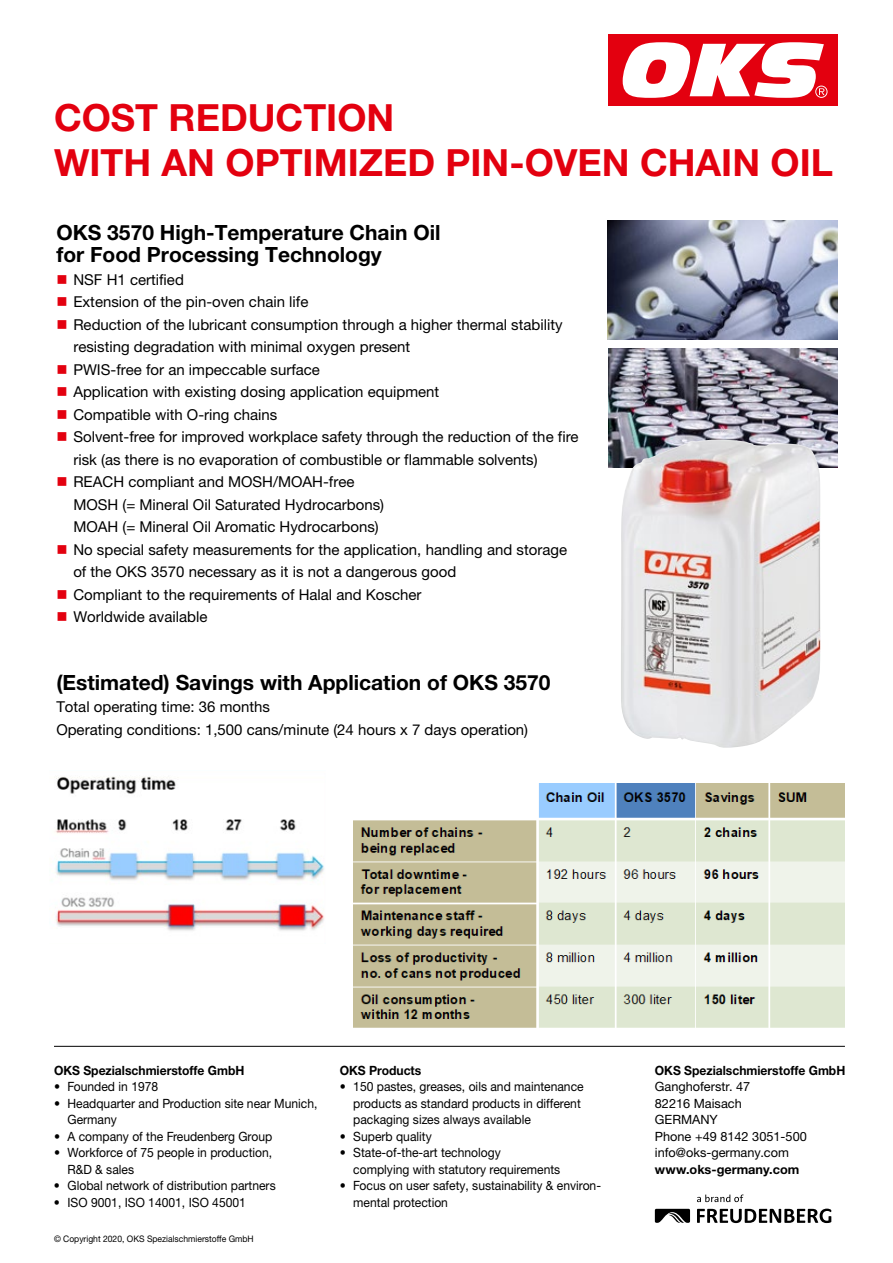
<style>
.page{position:relative;width:893px;height:1263px;background:#fff}
.page>*{position:absolute;margin:0;border:0;box-sizing:border-box;transform-origin:0 0}
.t1{font:700 37.5px/45px "Helvetica Neue LTW1 G";color:#e3000f}
.t2{font:700 21px/22.5px "Helvetica Neue LTW1 G";color:#000}
.t3{font:15px/22.5px "Helvetica Neue LTW1 G";color:#000}
.t4{font:12.75px/16.5px "Helvetica Neue LTW1 G";color:#000;scale:.95 1}
.t5{font:12.75px/16.5px "Helvetica Neue LTW1 G";color:#000}
.t6{font:700 12.75px "Helvetica Neue LTW1 G";color:#000;scale:.95 1}
.t7{font:700 12.75px "Helvetica Neue LTW1 G";color:#000}
.t8{font:9px "Helvetica Neue LTW1 G";color:#000;scale:.95 1}
</style>
<div class="page">
<div style="left:608px;top:35px;width:229px;height:71px;background:#e3000f"></div>
<svg style="left:623px;top:42px;width:204px;height:56px"></svg>
<svg style="left:697px;top:1208px;width:134px;height:15px"></svg>
<svg style="left:655px;top:1209px;width:35px;height:14px"></svg>
<svg style="left:697px;top:1194px;width:46px;height:8px"></svg>
<hr style="left:54px;top:1046px;width:791px;height:1px;background:#000">
<img style="left:608px;top:349px;width:230px;height:119px">
<img style="left:55px;top:776px;width:269px;height:155px">
<img style="left:354px;top:783px;width:491px;height:245px">
<img style="left:621px;top:440px;width:200px;height:308px">
<img style="left:608px;top:220px;width:229px;height:119px">
<h1 class="t1" style="left:54px;top:94px;width:780px">COST REDUCTION<br>WITH AN OPTIMIZED PIN-OVEN CHAIN OIL</h1>
<h2 class="t2" style="left:56px;top:221px;width:386px">OKS 3570 High-Temperature Chain Oil for Food Processing Technology</h2>
<p class="t3" style="left:73px;top:268px;width:507px">NSF H1 certified<br>Extension of the pin-oven chain life<br>Reduction of the lubricant consumption through a higher thermal stability resisting degradation with minimal oxygen present<br>PWIS-free for an impeccable surface<br>Application with existing dosing application equipment<br>Compatible with O-ring chains<br>Solvent-free for improved workplace safety through the reduction of the fire risk (as there is no evaporation of combustible or flammable solvents)<br>REACH compliant and MOSH/MOAH-free<br>MOSH (= Mineral Oil Saturated Hydrocarbons)<br>MOAH (= Mineral Oil Aromatic Hydrocarbons)<br>No special safety measurements for the application, handling and storage of the OKS 3570 necessary as it is not a dangerous good<br>Compliant to the requirements of Halal and Koscher<br>Worldwide available</p>
<h2 class="t2" style="left:56px;top:671px;width:496px">(Estimated) Savings with Application of OKS 3570</h2>
<p class="t3" style="left:56px;top:696px;width:473px">Total operating time: 36 months<br>Operating conditions: 1,500 cans/minute (24 hours x 7 days operation)</p>
<p class="t6" style="left:54px;top:1062px;width:202px">OKS Spezialschmierstoffe GmbH</p>
<p class="t4" style="left:54px;top:1078px;width:111px">• Founded in 1978</p>
<p class="t4" style="left:68px;top:1095px;width:265px;text-indent:-14px">• Headquarter and Production site near Munich,<br>Germany</p>
<p class="t4" style="left:54px;top:1128px;width:231px">• A company of the Freudenberg Group</p>
<p class="t4" style="left:68px;top:1144px;width:217px;text-indent:-14px">• Workforce of 75 people in production,<br>R&amp;D &amp; sales</p>
<p class="t4" style="left:54px;top:1177px;width:235px">• Global network of distribution partners</p>
<p class="t4" style="left:54px;top:1194px;width:204px">• ISO 9001, ISO 14001, ISO 45001</p>
<p class="t8" style="left:54px;top:1233px;width:212px">© Copyright 2020, OKS Spezialschmierstoffe GmbH</p>
<p class="t6" style="left:340px;top:1062px;width:87px">OKS Products</p>
<p class="t4" style="left:353px;top:1078px;width:244px;text-indent:-13px">• 150 pastes, greases, oils and maintenance products as standard products in different packaging sizes always available</p>
<p class="t4" style="left:340px;top:1128px;width:98px">• Superb quality</p>
<p class="t4" style="left:353px;top:1144px;width:219px;text-indent:-14px">• State-of-the-art technology<br>complying with statutory requirements</p>
<p class="t4" style="left:353px;top:1177px;width:262px;text-indent:-14px">• Focus on user safety, sustainability &amp; environ&shy;mental protection</p>
<p class="t6" style="left:655px;top:1062px;width:202px">OKS Spezialschmierstoffe GmbH</p>
<p class="t5" style="left:655px;top:1078px;width:154px">Ganghoferstr. 47<br>82216 Maisach<br>GERMANY<br>Phone +49 8142 3051-500 info@oks-germany.com</p>
<p class="t7" style="left:655px;top:1161px;width:146px">www.oks-germany.com</p>
</div>
